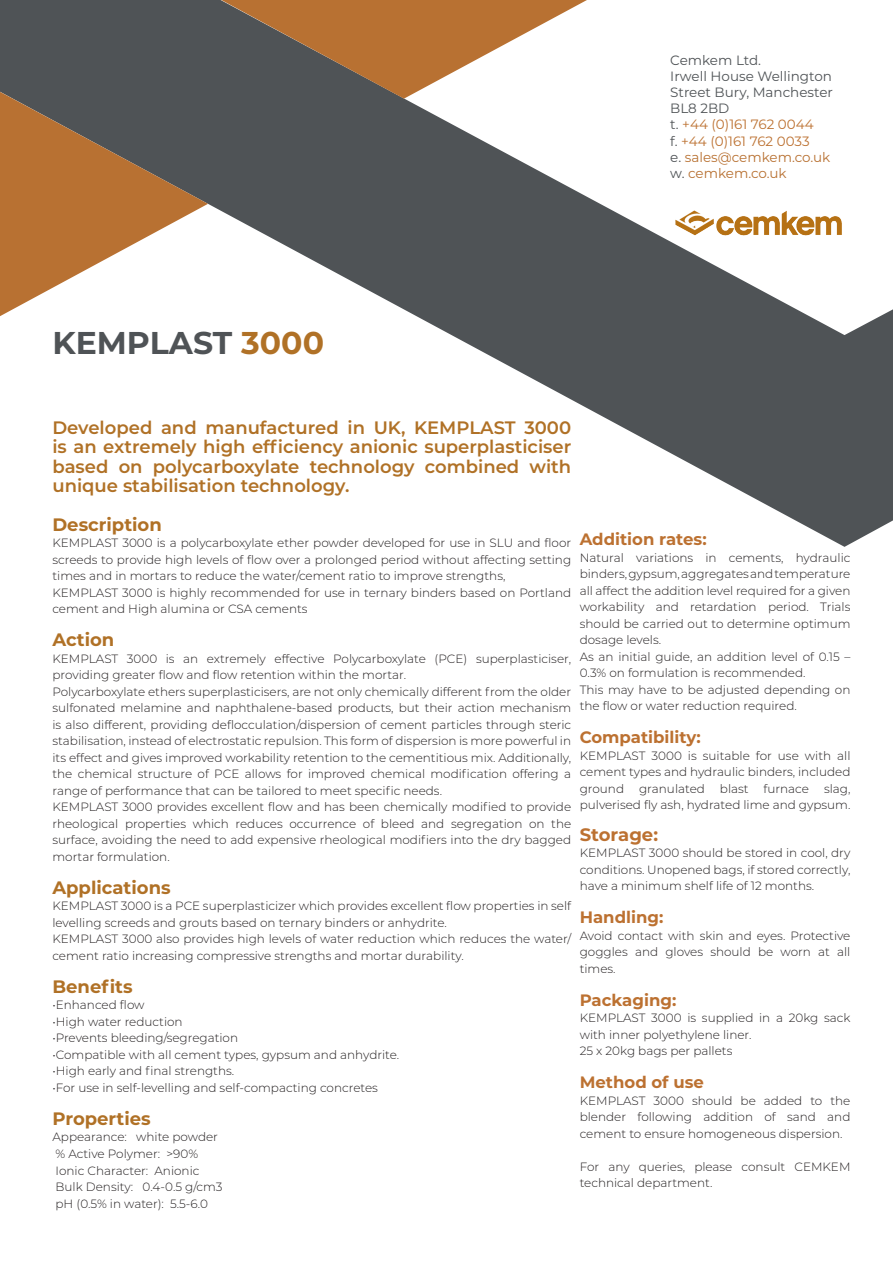
<style>
.page{position:relative;width:893px;height:1263px;background:#fff}
.page>*{position:absolute;margin:0;border:0;box-sizing:border-box;transform-origin:0 0}
.t1{font:700 31.5px "Montserrat";color:#4f5356}
.Body_Title_Right{font:600 18px/19.5px "Montserrat";color:#b07126;text-align:justify}
.Body_Title_Main{font:700 18px "Montserrat";color:#b07126}
.Body_Title_Right-2{font:700 18px "Montserrat";color:#b07126}
.Body_Title_Right-3{font:700 18px "Montserrat";color:#bc7131}
.t2{font:700 16.5px "Montserrat";color:#bc7131}
.t3{font:13.5px/16.2px "Montserrat";color:#4f5356}
.t4{font:13.5px "Montserrat";color:#bc7131}
.t5{font:13.5px "Montserrat";color:#b87132}
.Body_Text_Right{font:300 12px/16.5px "Montserrat";color:#231f20;text-align:justify}
.s1{color:#b07126}
.s2{color:#4f5356}
</style>
<div class="page">
<svg style="left:0;top:0;width:893px;height:547px"></svg>
<svg style="left:0;top:92px;width:208px;height:224px"></svg>
<svg style="left:221px;top:0;width:366px;height:99px"></svg>
<img style="left:670px;top:203px;width:176px;height:39px">
<p class="t1" style="left:52px;top:320px;width:273px">KEMPLAST <span class="s1">3000</span></p>
<p class="Body_Title_Right" style="left:52px;top:417px;width:520px">Developed and manufactured in UK, KEMPLAST 3000 is an extremely high efficiency anionic superplasticiser based on polycarboxylate technology combined with unique stabilisation technology.</p>
<p class="t3" style="left:670px;top:51px;width:164px">Cemkem Ltd.<br>Irwell House Wellington<br>Street Bury, Manchester<br>BL8 2BD</p>
<p class="t4" style="left:670px;top:115px;width:145px"><span class="s2">t.</span> +44 (0)161 762 0044</p>
<p class="t4" style="left:670px;top:132px;width:141px"><span class="s2">f.</span> +44 (0)161 762 0033</p>
<p class="t5" style="left:670px;top:148px;width:161px"><span class="s2">e.</span> sales@cemkem.co.uk</p>
<p class="t5" style="left:670px;top:164px;width:118px"><span class="s2">w.</span> cemkem.co.uk</p>
<p class="Body_Title_Right-2" style="left:52px;top:511px;width:111px">Description</p>
<p class="Body_Text_Right" style="left:52px;top:534px;width:520px">KEMPLAST 3000 is a polycarboxylate ether powder developed for use in SLU and floor screeds to provide high levels of flow over a prolonged period without affecting setting times and in mortars to reduce the water/cement ratio to improve strengths,</p>
<p class="Body_Text_Right" style="left:52px;top:584px;width:520px">KEMPLAST 3000 is highly recommended for use in ternary binders based on Portland cement and High alumina or CSA cements</p>
<p class="Body_Title_Main" style="left:52px;top:627px;width:63px">Action</p>
<p class="Body_Text_Right" style="left:52px;top:650px;width:520px">KEMPLAST 3000 is an extremely effective Polycarboxylate (PCE) superplasticiser, providing greater flow and flow retention within the mortar.</p>
<p class="Body_Text_Right" style="left:52px;top:683px;width:520px">Polycarboxylate ethers superplasticisers, are not only chemically different from the older sulfonated melamine and naphthalene-based products, but their action mechanism is also different, providing deflocculation/dispersion of cement particles through steric stabilisation, instead of electrostatic repulsion. This form of dispersion is more powerful in its effect and gives improved workability retention to the cementitious mix. Additionally, the chemical structure of PCE allows for improved chemical modification offering a range of performance that can be tailored to meet specific needs.</p>
<p class="Body_Text_Right" style="left:52px;top:798px;width:520px">KEMPLAST 3000 provides excellent flow and has been chemically modified to provide rheological properties which reduces occurrence of bleed and segregation on the surface, avoiding the need to add expensive rheological modifiers into the dry bagged mortar formulation.</p>
<p class="Body_Title_Main" style="left:52px;top:874px;width:120px">Applications</p>
<p class="Body_Text_Right" style="left:52px;top:897px;width:520px">KEMPLAST 3000 is a PCE superplasticizer which provides excellent flow properties in self levelling screeds and grouts based on ternary binders or anhydrite.</p>
<p class="Body_Text_Right" style="left:52px;top:930px;width:520px">KEMPLAST 3000 also provides high levels of water reduction which reduces the water/ cement ratio increasing compressive strengths and mortar durability.</p>
<p class="Body_Title_Main" style="left:52px;top:973px;width:82px">Benefits</p>
<p class="Body_Text_Right" style="left:52px;top:996px;width:94px">•Enhanced flow</p>
<p class="Body_Text_Right" style="left:52px;top:1013px;width:132px">•High water reduction</p>
<p class="Body_Text_Right" style="left:52px;top:1029px;width:187px">•Prevents bleeding/segregation</p>
<p class="Body_Text_Right" style="left:52px;top:1046px;width:348px">•Compatible with all cement types, gypsum and anhydrite.</p>
<p class="Body_Text_Right" style="left:52px;top:1062px;width:183px">•High early and final strengths.</p>
<p class="Body_Text_Right" style="left:52px;top:1079px;width:327px">•For use in self-levelling and self-compacting concretes</p>
<p class="Body_Title_Main" style="left:52px;top:1105px;width:100px">Properties</p>
<p class="Body_Text_Right" style="left:52px;top:1128px;width:167px">Appearance: white powder</p>
<p class="Body_Text_Right" style="left:56px;top:1145px;width:144px">% Active Polymer: &gt;90%</p>
<p class="Body_Text_Right" style="left:56px;top:1161px;width:145px">Ionic Character: Anionic</p>
<p class="Body_Text_Right" style="left:56px;top:1178px;width:168px">Bulk Density: 0.4-0.5 g/cm3</p>
<p class="Body_Text_Right" style="left:56px;top:1194px;width:154px">pH (0.5% in water): 5.5-6.0</p>
<p class="t2" style="left:580px;top:528px;width:128px">Addition rates:</p>
<p class="Body_Text_Right" style="left:580px;top:549px;width:272px">Natural variations in cements, hydraulic binders, gypsum, aggregates and temperature all affect the addition level required for a given workability and retardation period. Trials should be carried out to determine optimum dosage levels.</p>
<p class="Body_Text_Right" style="left:580px;top:648px;width:272px">As an initial guide, an addition level of 0.15 –<br>0.3% on formulation is recommended.</p>
<p class="Body_Text_Right" style="left:580px;top:681px;width:272px">This may have to be adjusted depending on the flow or water reduction required.</p>
<p class="t2" style="left:580px;top:726px;width:123px">Compatibility:</p>
<p class="Body_Text_Right" style="left:580px;top:747px;width:272px">KEMPLAST 3000 is suitable for use with all cement types and hydraulic binders, included ground granulated blast furnace slag, pulverised fly ash, hydrated lime and gypsum.</p>
<p class="Body_Title_Right-3" style="left:580px;top:821px;width:80px">Storage:</p>
<p class="Body_Text_Right" style="left:580px;top:844px;width:272px">KEMPLAST 3000 should be stored in cool, dry conditions. Unopened bags, if stored correctly, have a minimum shelf life of 12 months.</p>
<p class="t2" style="left:580px;top:906px;width:85px">Handling:</p>
<p class="Body_Text_Right" style="left:580px;top:927px;width:272px">Avoid contact with skin and eyes. Protective goggles and gloves should be worn at all times.</p>
<p class="t2" style="left:580px;top:988px;width:98px">Packaging:</p>
<p class="Body_Text_Right" style="left:580px;top:1009px;width:272px">KEMPLAST 3000 is supplied in a 20kg sack with inner polyethylene liner.</p>
<p class="Body_Text_Right" style="left:580px;top:1042px;width:154px">25 x 20kg bags per pallets</p>
<p class="t2" style="left:580px;top:1071px;width:126px">Method of use</p>
<p class="Body_Text_Right" style="left:580px;top:1092px;width:272px">KEMPLAST 3000 should be added to the blender following addition of sand and cement to ensure homogeneous dispersion.</p>
<p class="Body_Text_Right" style="left:580px;top:1158px;width:272px">For any queries, please consult CEMKEM technical department.</p>
</div>
